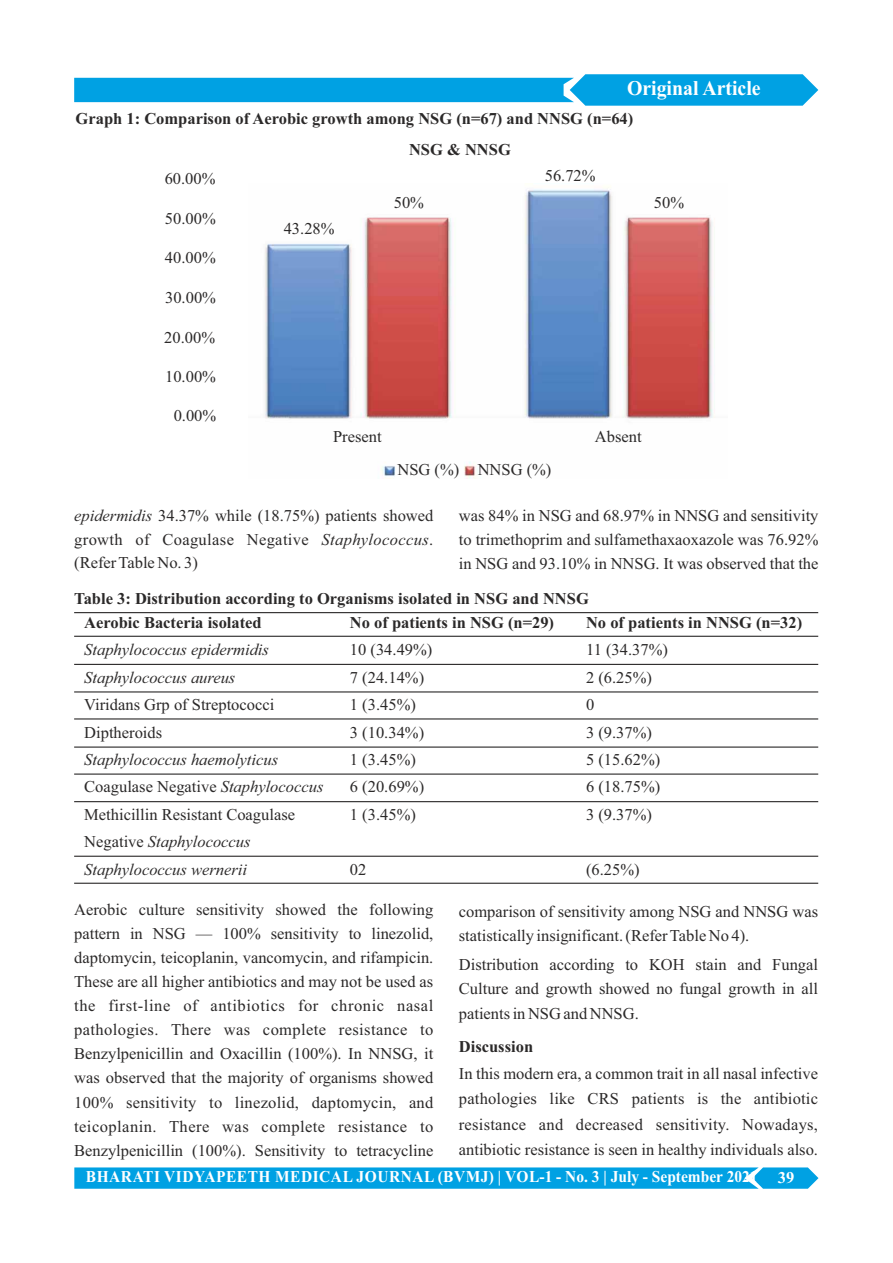
<style>
.page{position:relative;width:893px;height:1263px;background:#fff}
.page>*{position:absolute;margin:0;border:0;box-sizing:border-box;transform-origin:0 0}
.t1{font:700 21px "Times New Roman";color:#fff;scale:.94 1}
.t2{font:16.5px/24.2px "Times New Roman";color:#2b2929;text-align:justify}
.t3{font:700 16.5px/23.7px "Times New Roman";color:#2b2929}
.t4{font:italic 16.5px/27.5px "Times New Roman";color:#2b2929}
.t5{font:700 16.5px "Times New Roman";letter-spacing:.035em;color:#fff;scale:.94 1}
.s1{font-style:italic}
.s2{font-style:normal}
</style>
<div class="page">
<img style="left:265px;top:187px;width:450px;height:291px">
<hr style="left:74px;top:612px;width:744px;height:1px;background:#2b2929">
<hr style="left:74px;top:636px;width:744px;height:1px;background:#2b2929">
<hr style="left:74px;top:664px;width:744px;height:1px;background:#2b2929">
<hr style="left:74px;top:691px;width:744px;height:1px;background:#2b2929">
<hr style="left:74px;top:718px;width:744px;height:1px;background:#2b2929">
<hr style="left:74px;top:746px;width:744px;height:2px;background:#2b2929">
<hr style="left:74px;top:773px;width:744px;height:2px;background:#2b2929">
<hr style="left:74px;top:801px;width:744px;height:1px;background:#2b2929">
<hr style="left:74px;top:856px;width:744px;height:1px;background:#2b2929">
<hr style="left:74px;top:883px;width:744px;height:1px;background:#2b2929">
<svg style="left:74px;top:74px;width:744px;height:32px;background:#30b2e8"></svg>
<svg style="left:74px;top:1167px;width:744px;height:22px;background:#0ca5e4"></svg>
<p class="t1" style="left:627px;top:81px;width:144px">Original Article</p>
<p class="t3" style="left:76px;top:109px;width:559px">Graph 1: Comparison of Aerobic growth among NSG (n=67) and NNSG (n=64)</p>
<p class="t2" style="left:165px;top:168px;width:52px">60.00%</p>
<p class="t2" style="left:165px;top:208px;width:52px">50.00%</p>
<p class="t2" style="left:165px;top:247px;width:52px">40.00%</p>
<p class="t2" style="left:165px;top:287px;width:52px">30.00%</p>
<p class="t2" style="left:164px;top:326px;width:52px">20.00%</p>
<p class="t2" style="left:165px;top:366px;width:52px">10.00%</p>
<p class="t2" style="left:174px;top:405px;width:44px">0.00%</p>
<p class="t2" style="left:284px;top:218px;width:52px">43.28%</p>
<p class="t3" style="left:409px;top:139px;width:103px">NSG &amp; NNSG</p>
<p class="t2" style="left:394px;top:192px;width:32px">50%</p>
<p class="t2" style="left:545px;top:165px;width:52px">56.72%</p>
<p class="t2" style="left:654px;top:192px;width:32px">50%</p>
<p class="t2" style="left:333px;top:426px;width:50px">Present</p>
<p class="t2" style="left:595px;top:426px;width:48px">Absent</p>
<p class="t2" style="left:397px;top:459px;width:155px">NSG (%) NNSG (%)</p>
<p class="t2" style="left:74px;top:505px;width:361px;line-height:23.7px"><span class="s1">epidermidis</span> 34.37% while (18.75%) patients showed growth of Coagulase Negative <span class="s1">Staphylococcus</span>. (Refer Table No. 3)</p>
<p class="t3" style="left:84px;top:588px;width:506px;text-indent:-10px">Table 3: Distribution according to Organisms isolated in NSG and NNSG<br>Aerobic Bacteria isolated</p>
<p class="t2" style="left:459px;top:505px;width:361px">was 84% in NSG and 68.97% in NNSG and sensitivity to trimethoprim and sulfamethaxaoxazole was 76.92% in NSG and 93.10% in NNSG. It was observed that the</p>
<p class="t3" style="left:350px;top:612px;width:206px">No of patients in NSG (n=29)</p>
<p class="t3" style="left:586px;top:612px;width:218px">No of patients in NNSG (n=32)</p>
<p class="t4" style="left:84px;top:638px;width:186px">Staphylococcus epidermidis</p>
<p class="t2" style="left:350px;top:639px;width:84px">10 (34.49%)</p>
<p class="t2" style="left:586px;top:639px;width:83px">11 (34.37%)</p>
<p class="t4" style="left:84px;top:665px;width:153px">Staphylococcus aureus</p>
<p class="t2" style="left:350px;top:667px;width:76px">7 (24.14%)</p>
<p class="t2" style="left:586px;top:667px;width:67px">2 (6.25%)</p>
<p class="t2" style="left:84px;top:694px;width:192px">Viridans Grp of Streptococci</p>
<p class="t2" style="left:350px;top:694px;width:67px">1 (3.45%)</p>
<p class="t2" style="left:586px;top:694px;width:10px">0</p>
<p class="t2" style="left:84px;top:721px;width:79px">Diptheroids</p>
<p class="t2" style="left:350px;top:721px;width:76px">3 (10.34%)</p>
<p class="t2" style="left:586px;top:721px;width:67px">3 (9.37%)</p>
<p class="t4" style="left:84px;top:747px;width:195px">Staphylococcus haemolyticus</p>
<p class="t2" style="left:350px;top:749px;width:67px">1 (3.45%)</p>
<p class="t2" style="left:586px;top:749px;width:76px">5 (15.62%)</p>
<p class="t2" style="left:84px;top:776px;width:241px">Coagulase Negative <span class="s1">Staphylococcus</span></p>
<p class="t2" style="left:350px;top:776px;width:76px">6 (20.69%)</p>
<p class="t2" style="left:586px;top:776px;width:76px">6 (18.75%)</p>
<p class="t2" style="left:84px;top:804px;width:212px">Methicillin Resistant Coagulase</p>
<p class="t2" style="left:350px;top:804px;width:67px">1 (3.45%)</p>
<p class="t2" style="left:586px;top:804px;width:67px">3 (9.37%)</p>
<p class="t4" style="left:84px;top:829px;width:168px"><span class="s2">Negative</span> Staphylococcus<br>Staphylococcus wernerii</p>
<p class="t2" style="left:350px;top:859px;width:18px">02</p>
<p class="t2" style="left:586px;top:859px;width:55px">(6.25%)</p>
<p class="t2" style="left:74px;top:898px;width:361px">Aerobic culture sensitivity showed the following pattern in NSG — 100% sensitivity to linezolid, daptomycin, teicoplanin, vancomycin, and rifampicin.<br>These are all higher antibiotics and may not be used as the first-line of antibiotics for chronic nasal pathologies. There was complete resistance to Benzylpenicillin and Oxacillin (100%). In NNSG, it was observed that the majority of organisms showed 100% sensitivity to linezolid, daptomycin, and teicoplanin. There was complete resistance to Benzylpenicillin (100%). Sensitivity to tetracycline</p>
<p class="t2" style="left:459px;top:901px;width:361px">comparison of sensitivity among NSG and NNSG was statistically insignificant. (Refer Table No 4).</p>
<p class="t2" style="left:459px;top:954px;width:361px">Distribution according to KOH stain and Fungal Culture and growth showed no fungal growth in all patients in NSG and NNSG.</p>
<p class="t3" style="left:459px;top:1036px;width:76px">Discussion</p>
<p class="t2" style="left:459px;top:1062px;width:361px;line-height:25.3px">In this modern era, a common trait in all nasal infective pathologies like CRS patients is the antibiotic resistance and decreased sensitivity. Nowadays, antibiotic resistance is seen in healthy individuals also.</p>
<p class="t5" style="left:86px;top:1171px;width:755px">BHARATI VIDYAPEETH MEDICAL JOURNAL (BVMJ) | VOL-1 - No. 3 | July - September 2021 39</p>
</div>
